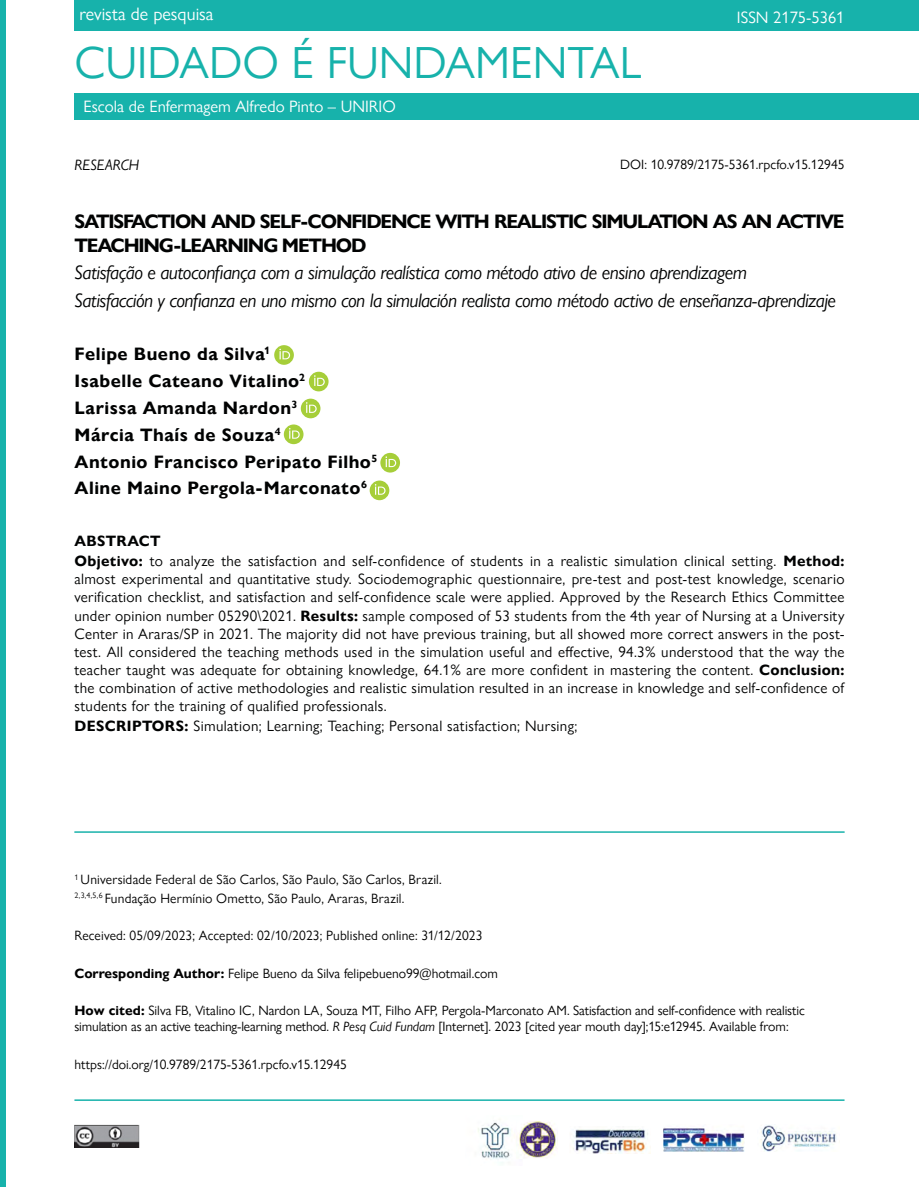
<style>
.page{position:relative;width:919px;height:1187px;background:#fff}
.page>*{position:absolute;margin:0;border:0;box-sizing:border-box;transform-origin:0 0}
.t1{font:45px "Gill Sans Nova";color:#17b2ab}
.t2{font:italic 19.5px/27.6px "Gill Sans Nova";letter-spacing:-.025em;color:#010202}
.t3{font:700 19.5px/23.4px "Gill Sans Nova";letter-spacing:-.06em;color:#010202}
.t4{font:700 18px/26.7px "Gill Sans Nova";letter-spacing:.03em;color:#010202}
.t5{font:18px "Gill Sans Nova";color:#fff}
.t6{font:16.5px "Gill Sans Nova";color:#fff}
.t7{font:15px/18px "Gill Sans Nova";letter-spacing:.02em;color:#010202}
.t8{font:italic 15px "Gill Sans Nova";color:#000}
.t9{font:13.5px/18.3px "Gill Sans Nova";color:#000}
.s1{font-weight:700}
.s2{font-style:italic}
</style>
<div class="page">
<div style="left:74px;top:0;width:844px;height:31px;background:#17b2ab"></div>
<div style="left:74px;top:93px;width:844px;height:27px;background:#17b2ab"></div>
<div style="left:0;top:0;width:5px;height:1186px;background:#17b2ab"></div>
<img style="left:74px;top:1124px;width:66px;height:23px">
<hr style="left:74px;top:1099px;width:770px;height:1px;background:#17b2ab">
<img style="left:478px;top:1122px;width:37px;height:41px">
<img style="left:572px;top:1129px;width:76px;height:24px">
<img style="left:663px;top:1127px;width:81px;height:24px">
<img style="left:519px;top:1121px;width:38px;height:37px">
<img style="left:760px;top:1125px;width:77px;height:26px">
<div style="left:274px;top:345px;width:20px;height:20px;background:#a6ce39;border-radius:50%"></div>
<svg style="left:279px;top:348px;width:11px;height:11px"></svg>
<div style="left:309px;top:372px;width:19px;height:19px;background:#a6ce39;border-radius:50%"></div>
<svg style="left:314px;top:375px;width:11px;height:11px"></svg>
<div style="left:301px;top:398px;width:19px;height:20px;background:#a6ce39;border-radius:50%"></div>
<svg style="left:306px;top:402px;width:10px;height:11px"></svg>
<div style="left:284px;top:424px;width:19px;height:20px;background:#a6ce39;border-radius:50%"></div>
<svg style="left:289px;top:428px;width:11px;height:10px"></svg>
<div style="left:380px;top:453px;width:20px;height:19px;background:#a6ce39;border-radius:50%"></div>
<svg style="left:385px;top:456px;width:11px;height:11px"></svg>
<svg style="left:369px;top:480px;width:20px;height:20px"></svg>
<svg style="left:375px;top:484px;width:10px;height:10px"></svg>
<hr style="left:74px;top:831px;width:770px;height:1px;background:#17b2ab">
<p class="t5" style="left:79px;top:3px;width:135px">revista de pesquisa</p>
<h1 class="t1" style="left:74px;top:35px;width:568px">CUIDADO É FUNDAMENTAL</h1>
<p class="t6" style="left:84px;top:97px;width:313px">Escola de Enfermagem Alfredo Pinto – UNIRIO</p>
<p class="t6" style="left:736px;top:7px;width:109px">ISSN 2175-5361</p>
<p class="t8" style="left:74px;top:156px;width:66px">RESEARCH</p>
<p class="t9" style="left:620px;top:155px;width:226px">DOI: 10.9789/2175-5361.rpcfo.v15.12945</p>
<h2 class="t3" style="left:74px;top:210px;width:771px">SATISFACTION AND SELF-CONFIDENCE WITH REALISTIC SIMULATION AS AN ACTIVE<br>TEACHING-LEARNING METHOD</h2>
<h2 class="t2" style="left:74px;top:258px;width:763px">Satisfação e autoconfiança com a simulação realística como método ativo de ensino aprendizagem<br>Satisfacción y confianza en uno mismo con la simulación realista como método activo de enseñanza-aprendizaje</h2>
<p class="t4" style="left:74px;top:341px;width:304px">Felipe Bueno da Silva<sup>1<br></sup>Isabelle Cateano Vitalino<sup>2<br></sup>Larissa Amanda Nardon<sup>3<br></sup>Márcia Thaís de Souza<sup>4<br></sup>Antonio Francisco Peripato Filho<sup>5<br></sup>Aline Maino Pergola-Marconato<sup>6</sup></p>
<p class="t7" style="left:74px;top:531px;width:771px;line-height:20.1px"><span class="s1">ABSTRACT<br>Objetivo:</span> to analyze the satisfaction and self-confidence of students in a realistic simulation clinical setting. <span class="s1">Method:</span></p>
<p class="t7" style="left:74px;top:570px;width:771px;text-align:justify">almost experimental and quantitative study. Sociodemographic questionnaire, pre-test and post-test knowledge, scenario verification checklist, and satisfaction and self-confidence scale were applied. Approved by the Research Ethics Committee under opinion number 05290\2021. <span class="s1">Results:</span> sample composed of 53 students from the 4th year of Nursing at a University Center in Araras/SP in 2021. The majority did not have previous training, but all showed more correct answers in the post&shy;test. All considered the teaching methods used in the simulation useful and effective, 94.3% understood that the way the teacher taught was adequate for obtaining knowledge, 64.1% are more confident in mastering the content. <span class="s1">Conclusion: </span>the combination of active methodologies and realistic simulation resulted in an increase in knowledge and self-confidence of students for the training of qualified professionals.</p>
<p class="t7" style="left:74px;top:716px;width:504px"><span class="s1">DESCRIPTORS:</span> Simulation; Learning; Teaching; Personal satisfaction; Nursing;</p>
<p class="t9" style="left:74px;top:870px;width:369px"><sup>1</sup> Universidade Federal de São Carlos, São Paulo, São Carlos, Brazil.<br><sup>2,3,4,5,6</sup> Fundação Hermínio Ometto, São Paulo, Araras, Brazil.</p>
<p class="t9" style="left:74px;top:926px;width:409px">Received: 05/09/2023; Accepted: 02/10/2023; Published online: 31/12/2023</p>
<p class="t9" style="left:74px;top:963px;width:425px"><span class="s1">Corresponding Author:</span> Felipe Bueno da Silva felipebueno99@hotmail.com</p>
<p class="t9" style="left:74px;top:1002px;width:731px;line-height:16.2px"><span class="s1">How cited:</span> Silva FB, Vitalino IC, Nardon LA, Souza MT, Filho AFP, Pergola-Marconato AM. Satisfaction and self-confidence with realistic simulation as an active teaching-learning method. <span class="s2">R Pesq Cuid Fundam</span> [Internet]. 2023 [cited year mouth day];15:e12945. Available from:</p>
<p class="t9" style="left:74px;top:1054px;width:274px">https://doi.org/10.9789/2175-5361.rpcfo.v15.12945</p>
</div>
